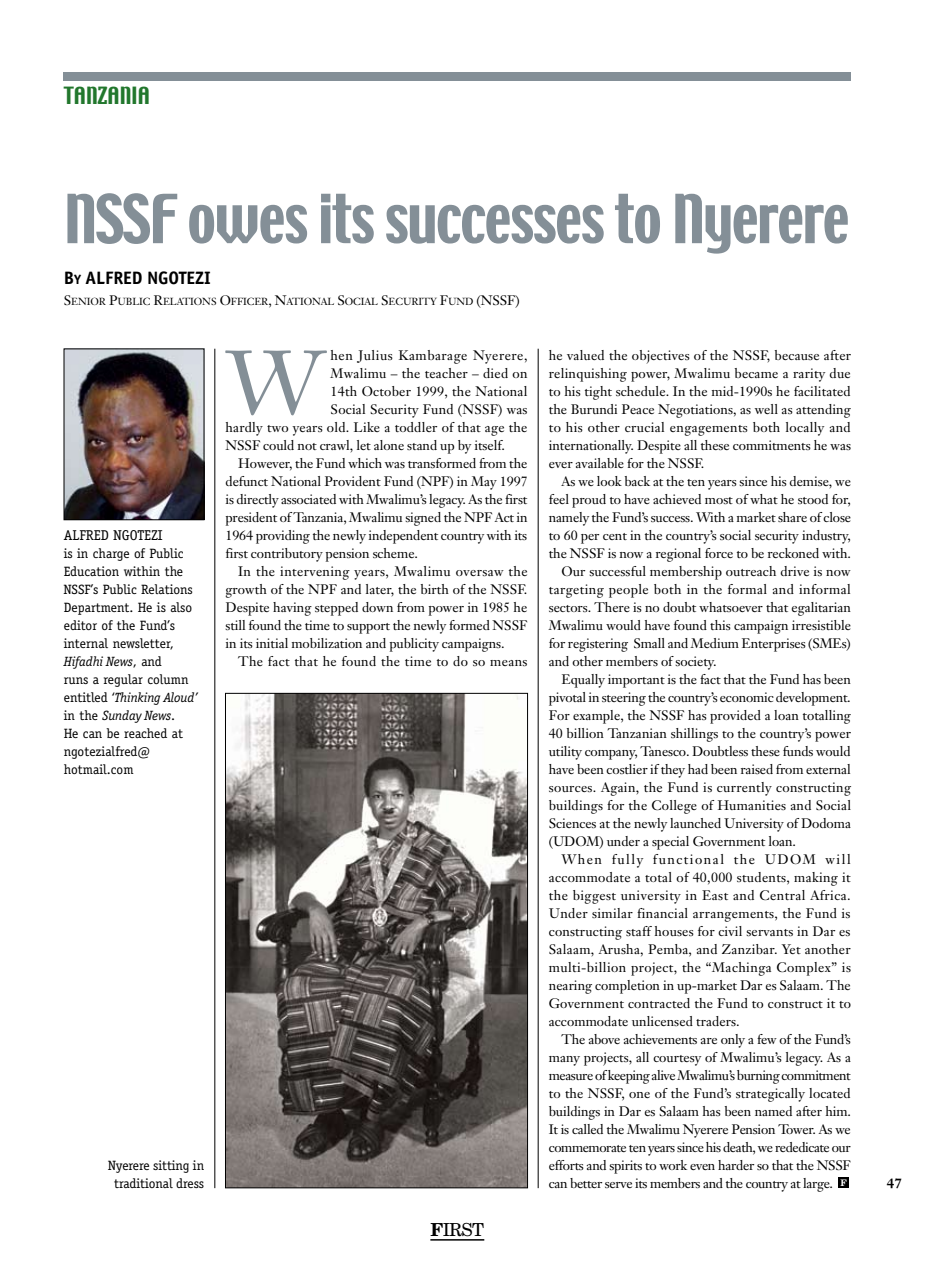
<style>
.page{position:relative;width:936px;height:1263px;background:#fff}
.page>*{position:absolute;margin:0;border:0;box-sizing:border-box;transform-origin:0 0}
.t1{font:89.25px "Janson Text";color:#848f97}
.t2{font:60px "Techno";letter-spacing:-.02em;color:#848f97}
.t3{font:21px "Techno";color:#22772d}
.t4{font:700 18px "Officina Sans";letter-spacing:-.005em;color:#000}
.t5{font:18px "New Century Schlbk";color:#000}
.t6{font:14.25px "Officina Serif";color:#000}
.t7{font:13.5px/18px "Janson Text";letter-spacing:-.005em;color:#000;text-align:justify}
.t8{font:13.5px/18px "Officina Serif";color:#000}
.t9{font:13.5px "Janson Text";letter-spacing:.015em;color:#000}
.t10{font:13.5px "Janson Text";letter-spacing:.03em;color:#000}
.t11{font:13.5px "Janson Text";letter-spacing:.02em;color:#000}
.t12{font:13.5px "Janson Text";letter-spacing:-.035em;color:#000}
.t13{font:13.5px "Janson Text";letter-spacing:.025em;color:#000}
.t14{font:13.5px "Janson Text";letter-spacing:-.025em;color:#000}
.t15{font:13.5px "Janson Text";letter-spacing:.11em;color:#000}
.t16{font:13.5px "Janson Text";letter-spacing:.035em;color:#000}
.t17{font:700 13.5px "Janson Text";color:#000}
.t18{font:10.2px "Janson Text";letter-spacing:-.005em;color:#000}
.s1{font-size:13.5px}
.s2{font-style:italic}
.s3{font-weight:700}
</style>
<div class="page">
<hr style="left:214px;top:349px;width:1px;height:839px;background:#000">
<hr style="left:538px;top:349px;width:1px;height:839px;background:#000">
<img style="left:66px;top:351px;width:136px;height:167px">
<div style="left:64px;top:349px;width:140px;height:171px;border:1px solid #000"></div>
<div style="left:838px;top:1177px;width:11px;height:11px;background:#000"></div>
<img style="left:227px;top:695px;width:298px;height:491px">
<div style="left:225px;top:693px;width:302px;height:495px;border:1px solid #000"></div>
<div style="left:64px;top:72px;width:786px;height:9px;background:#848f97"></div>
<hr style="left:430px;top:1239px;width:54px;height:1px;background:#000">
<h3 class="t3" style="left:64px;top:81px;width:88px">TANZANIA</h3>
<h2 class="t2" style="left:64px;top:178px;width:787px">NSSF owes its successes to Nyerere</h2>
<h3 class="t4" style="left:64px;top:267px;width:148px">B<span class="s1">Y</span> ALFRED NGOTEZI</h3>
<p class="t18" style="left:64px;top:295px;width:457px"><span class="s1">S</span>enior <span class="s1">P</span>ublic <span class="s1">R</span>elations <span class="s1">O</span>fficer<span class="s1">, N</span>ational <span class="s1">S</span>ocial <span class="s1">S</span>ecurity <span class="s1">F</span>und <span class="s1">(NSSF)</span></p>
<p class="t6" style="left:64px;top:527px;width:100px">alfred ngotezi</p>
<p class="t8" style="left:64px;top:544px;width:136px">is in charge of Public<br>Education within the<br>NSSF’s Public Relations<br>Department. He is also editor of the Fund’s internal newsletter,<br><span class="s2">Hifadhi News</span>, and<br>runs a regular column entitled ‘<span class="s2">Thinking Aloud’ </span>in the <span class="s2">Sunday News</span>.<br>He can be reached at ngotezialfred@ hotmail.com</p>
<p class="t8" style="left:108px;top:1156px;width:97px;text-align:center">Nyerere sitting in traditional dress</p>
<h1 class="t1" style="left:225px;top:326px;width:99px">W</h1>
<p class="t16" style="left:330px;top:347px;width:198px">hen Julius Kambarage Nyerere,</p>
<p class="t9" style="left:330px;top:365px;width:198px">Mwalimu – the teacher – died on</p>
<p class="t11" style="left:330px;top:383px;width:198px">14th October 1999, the National</p>
<p class="t9" style="left:330px;top:401px;width:198px">Social Security Fund (NSSF) was</p>
<p class="t9" style="left:225px;top:419px;width:303px">hardly two years old. Like a toddler of that age the</p>
<p class="t7" style="left:225px;top:436px;width:281px">NSSF could not crawl, let alone stand up by itself.</p>
<p class="t7" style="left:238px;top:454px;width:290px">However, the Fund which was transformed from the</p>
<p class="t7" style="left:225px;top:472px;width:304px">defunct National Provident Fund (NPF) in May 1997</p>
<p class="t7" style="left:225px;top:490px;width:303px">is directly associated with Mwalimu’s legacy. As the first</p>
<p class="t7" style="left:225px;top:508px;width:303px">president of Tanzania, Mwalimu signed the NPF Act in</p>
<p class="t7" style="left:225px;top:526px;width:303px">1964 providing the newly independent country with its</p>
<p class="t7" style="left:225px;top:544px;width:194px">first contributory pension scheme.</p>
<p class="t10" style="left:238px;top:563px;width:291px">In the intervening years, Mwalimu oversaw the</p>
<p class="t7" style="left:225px;top:580px;width:303px">growth of the NPF and later, the birth of the NSSF.</p>
<p class="t7" style="left:225px;top:598px;width:303px">Despite having stepped down from power in 1985 he</p>
<p class="t7" style="left:225px;top:616px;width:303px">still found the time to support the newly formed NSSF</p>
<p class="t7" style="left:225px;top:634px;width:280px">in its initial mobilization and publicity campaigns.</p>
<p class="t13" style="left:238px;top:653px;width:291px">The fact that he found the time to do so means</p>
<h3 class="t5" style="left:430px;top:1218px;width:55px"><span class="s3">F</span>IRST</h3>
<p class="t7" style="left:549px;top:346px;width:304px">he valued the objectives of the NSSF, because after relinquishing power, Mwalimu became a rarity due to his tight schedule. In the mid-1990s he facilitated the Burundi Peace Negotiations, as well as attending to his other crucial engagements both locally and internationally. Despite all these commitments he was ever available for the NSSF.</p>
<p class="t7" style="left:561px;top:472px;width:291px">As we look back at the ten years since his demise, we</p>
<p class="t7" style="left:549px;top:490px;width:303px">feel proud to have achieved most of what he stood for,</p>
<p class="t7" style="left:549px;top:508px;width:304px">namely the Fund’s success. With a market share of close</p>
<p class="t7" style="left:549px;top:526px;width:304px">to 60 per cent in the country’s social security industry,</p>
<p class="t7" style="left:549px;top:544px;width:303px">the NSSF is now a regional force to be reckoned with.</p>
<p class="t7" style="left:561px;top:562px;width:290px">Our successful membership outreach drive is now</p>
<p class="t10" style="left:549px;top:581px;width:303px">targeting people both in the formal and informal</p>
<p class="t7" style="left:549px;top:598px;width:303px">sectors. There is no doubt whatsoever that egalitarian</p>
<p class="t7" style="left:549px;top:616px;width:304px">Mwalimu would have found this campaign irresistible</p>
<p class="t7" style="left:549px;top:634px;width:303px">for registering Small and Medium Enterprises (SMEs)</p>
<p class="t7" style="left:549px;top:652px;width:169px">and other members of society.</p>
<p class="t7" style="left:561px;top:670px;width:291px">Equally important is the fact that the Fund has been</p>
<p class="t7" style="left:549px;top:688px;width:303px">pivotal in steering the country’s economic development.</p>
<p class="t7" style="left:549px;top:706px;width:303px">For example, the NSSF has provided a loan totalling</p>
<p class="t7" style="left:549px;top:724px;width:304px">40 billion Tanzanian shillings to the country’s power</p>
<p class="t7" style="left:549px;top:742px;width:303px">utility company, Tanesco. Doubtless these funds would</p>
<p class="t7" style="left:549px;top:760px;width:303px">have been costlier if they had been raised from external</p>
<p class="t11" style="left:549px;top:779px;width:304px">sources. Again, the Fund is currently constructing</p>
<p class="t9" style="left:549px;top:797px;width:304px">buildings for the College of Humanities and Social</p>
<p class="t7" style="left:549px;top:814px;width:303px">Sciences at the newly launched University of Dodoma</p>
<p class="t7" style="left:549px;top:832px;width:249px">(UDOM) under a special Government loan.</p>
<p class="t15" style="left:561px;top:851px;width:291px">When fully functional the UDOM will</p>
<p class="t11" style="left:549px;top:869px;width:303px">accommodate a total of 40,000 students, making it</p>
<p class="t10" style="left:549px;top:887px;width:303px">the biggest university in East and Central Africa.</p>
<p class="t13" style="left:549px;top:905px;width:303px">Under similar financial arrangements, the Fund is</p>
<p class="t9" style="left:549px;top:923px;width:303px">constructing staff houses for civil servants in Dar es</p>
<p class="t11" style="left:549px;top:941px;width:303px">Salaam, Arusha, Pemba, and Zanzibar. Yet another</p>
<p class="t10" style="left:549px;top:959px;width:304px">multi-billion project, the “Machinga Complex” is</p>
<p class="t7" style="left:549px;top:976px;width:303px">nearing completion in up-market Dar es Salaam. The</p>
<p class="t9" style="left:549px;top:995px;width:304px">Government contracted the Fund to construct it to</p>
<p class="t7" style="left:549px;top:1012px;width:192px">accommodate unlicensed traders.</p>
<p class="t7" style="left:561px;top:1030px;width:291px">The above achievements are only a few of the Fund’s</p>
<p class="t7" style="left:549px;top:1048px;width:304px">many projects, all courtesy of Mwalimu’s legacy. As a</p>
<p class="t12" style="left:549px;top:1067px;width:303px">measure of keeping alive Mwalimu’s burning commitment</p>
<p class="t7" style="left:549px;top:1084px;width:303px">to the NSSF, one of the Fund’s strategically located</p>
<p class="t7" style="left:549px;top:1102px;width:304px">buildings in Dar es Salaam has been named after him.</p>
<p class="t7" style="left:549px;top:1120px;width:303px">It is called the Mwalimu Nyerere Pension Tower. As we</p>
<p class="t12" style="left:549px;top:1139px;width:303px">commemorate ten years since his death, we rededicate our</p>
<p class="t7" style="left:549px;top:1156px;width:303px">efforts and spirits to work even harder so that the NSSF</p>
<p class="t14" style="left:549px;top:1175px;width:299px">can better serve its members and the country at large. <sup>F</sup></p>
<p class="t17" style="left:886px;top:1174px;width:17px">47</p>
</div>
